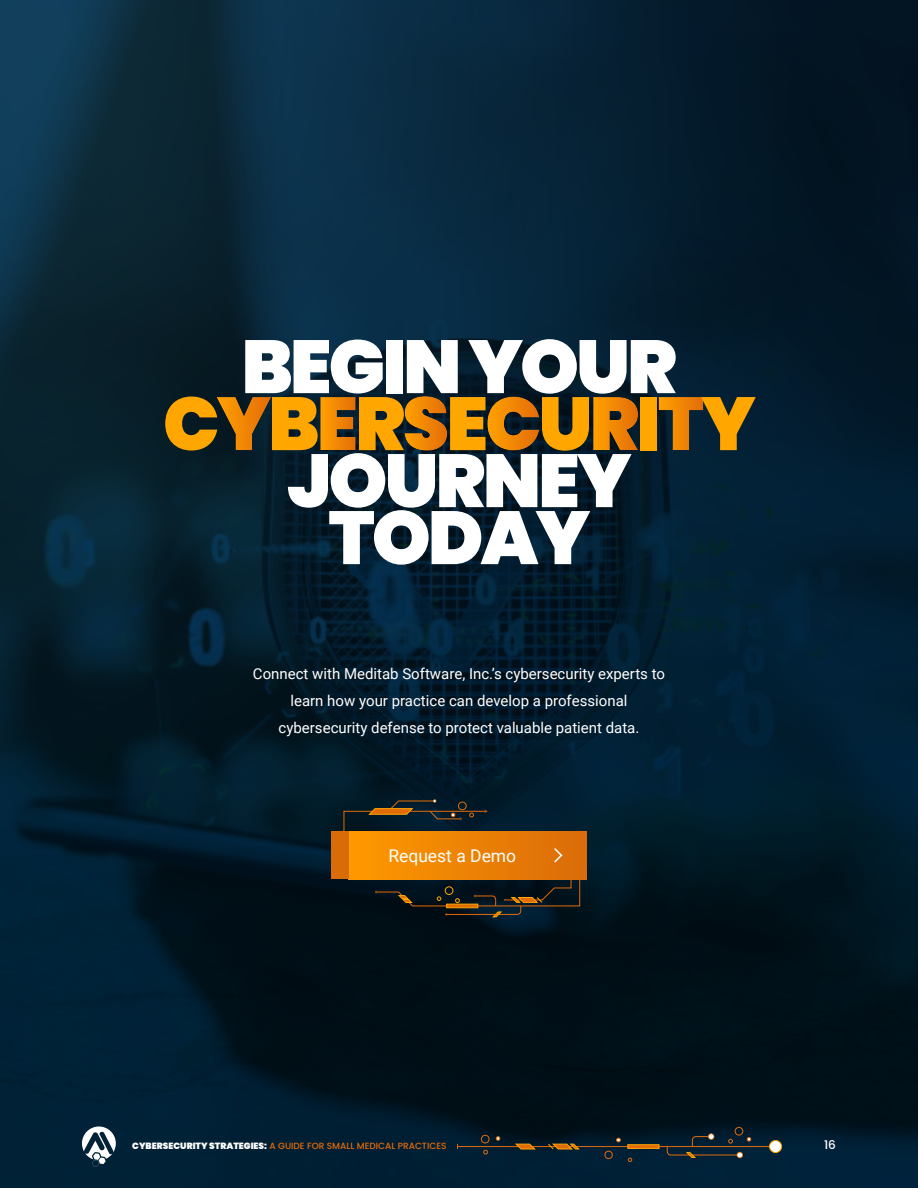
<style>
.page{position:relative;width:918px;height:1188px;background:#fff}
.page>*{position:absolute;margin:0;border:0;box-sizing:border-box;transform-origin:0 0}
.t1{font:17.55px "Roboto";color:#fff}
.t2{font:15px/27px "Roboto";color:#fff;text-align:center}
.t3{font:500 12px "Poppins";color:#fff}
.t4{font:500 9px "Poppins";color:#e46b09}
.s1{font-weight:900;color:#fff}
</style>
<div class="page">
<img style="left:0;top:0;width:918px;height:1188px">
<img style="left:1px;top:673px;width:916px;height:515px">
<div style="left:349px;top:831px;width:237px;height:48px;background:linear-gradient(to right,#f90,#da6b09)"></div>
<div style="left:332px;top:831px;width:17px;height:48px;background:#d96b09"></div>
<svg style="left:553px;top:847px;width:11px;height:17px"></svg>
<svg style="left:603px;top:1151px;width:11px;height:9px"></svg>
<svg style="left:615px;top:1137px;width:7px;height:6px"></svg>
<svg style="left:628px;top:1157px;width:4px;height:5px"></svg>
<div style="left:735px;top:1127px;width:8px;height:8px;border:1px solid #e26b09;border-radius:50%"></div>
<svg style="left:481px;top:1134px;width:9px;height:21px"></svg>
<svg style="left:496px;top:1136px;width:5px;height:5px"></svg>
<hr style="left:457px;top:1146px;width:316px;height:1px;background:#e26b09">
<div style="left:770px;top:1141px;width:12px;height:12px;background:#fff;border-radius:50%"></div>
<div style="left:769px;top:1140px;width:13px;height:13px;border:1px solid #ffa600;border-radius:50%"></div>
<svg style="left:514px;top:1143px;width:22px;height:7px"></svg>
<svg style="left:547px;top:1143px;width:33px;height:7px"></svg>
<svg style="left:667px;top:1133px;width:84px;height:25px"></svg>
<svg style="left:627px;top:1144px;width:32px;height:5px"></svg>
<svg style="left:82px;top:1126px;width:34px;height:41px"></svg>
<svg style="left:344px;top:799px;width:143px;height:33px"></svg>
<svg style="left:375px;top:878px;width:206px;height:40px"></svg>
<svg style="left:165px;top:339px;width:591px;height:226px"></svg>
<p class="t2" style="left:253px;top:661px;width:414px">Connect with Meditab Software, Inc.’s cybersecurity experts to learn how your practice can develop a professional cybersecurity defense to protect valuable patient data.</p>
<p class="t1" style="left:388px;top:848px;width:129px">Request a Demo</p>
<p class="t4" style="left:132px;top:1142px;width:316px"><span class="s1">CYBERSECURITY STRATEGIES:</span> A GUIDE FOR SMALL MEDICAL PRACTICES</p>
<p class="t3" style="left:824px;top:1139px;width:13px">16</p>
</div>
